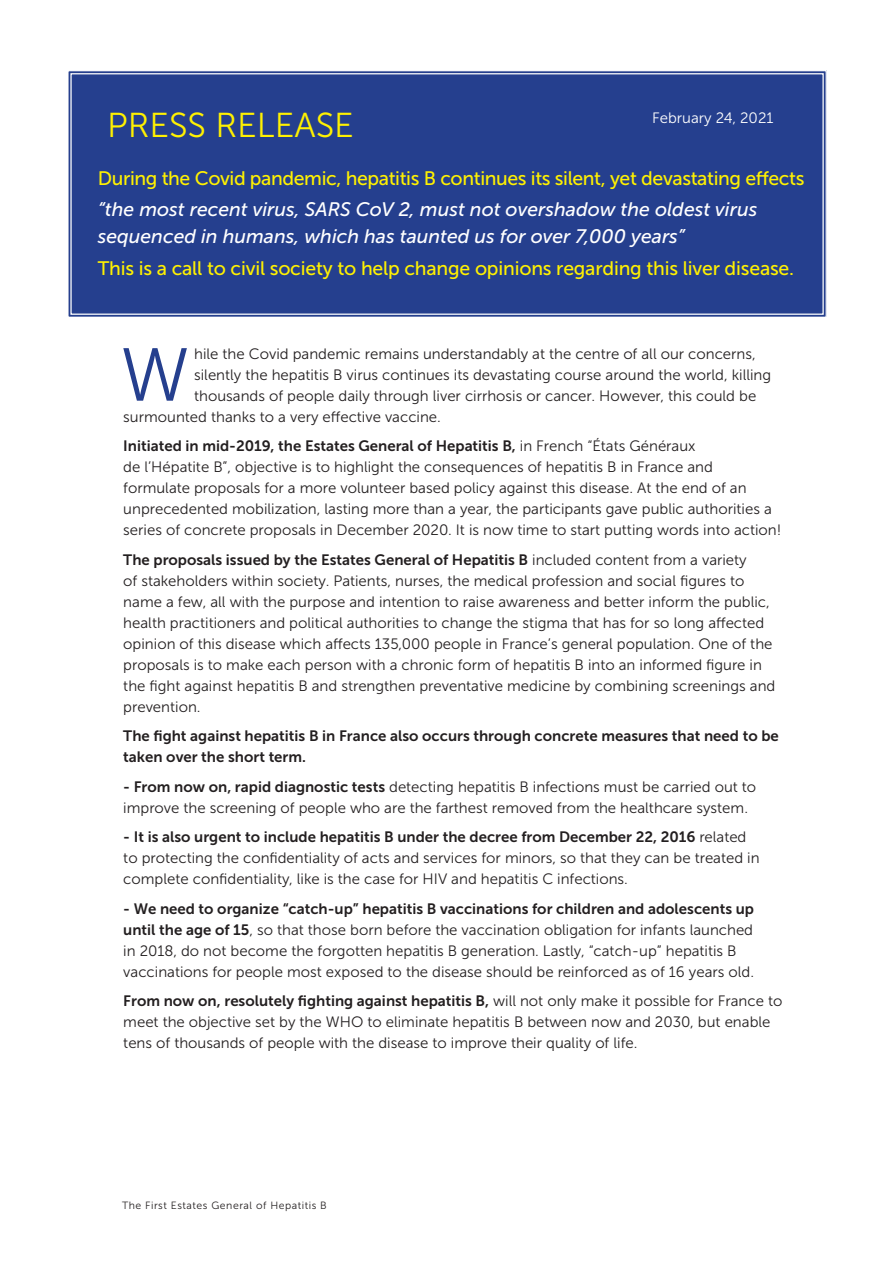
<style>
.page{position:relative;width:893px;height:1263px;background:#fff}
.page>*{position:absolute;margin:0;border:0;box-sizing:border-box;transform-origin:0 0}
.t1{font:74.7px "Museo Sans 300";color:#253f8e}
.t2{font:34.5px "Museo Sans 300";color:#fff101}
.t3{font:19.5px "Museo Sans 500";letter-spacing:-.02em;color:#fff101}
.t4{font:italic 19.5px/27px "Museo Sans 500";color:#fff}
.t5{font:15px/21px "Museo Sans 300";color:#231f20}
.t6{font:15px/21px "Museo Sans 700";color:#231f20}
.t7{font:15px "Museo Sans 300";color:#fff}
.t8{font:10.5px "Museo Sans 300";letter-spacing:.05em;color:#231f20}
.s1{font-family:"Museo Sans 300"}
.s2{font-family:"Museo Sans 700"}
</style>
<div class="page">
<div style="left:69px;top:72px;width:756px;height:244px;background:#253f8e"></div>
<div style="left:67px;top:70px;width:760px;height:248px;border:1px solid #fff"></div>
<div style="left:70px;top:73px;width:754px;height:242px;border:1px solid #fff"></div>
<p class="t7" style="left:652px;top:109px;width:123px">February 24, 2021</p>
<h2 class="t2" style="left:107px;top:107px;width:248px">PRESS RELEASE</h2>
<h3 class="t3" style="left:98px;top:168px;width:708px">During the Covid pandemic, hepatitis B continues its silent, yet devastating effects</h3>
<h3 class="t4" style="left:98px;top:196px;width:661px">“the most recent virus, SARS CoV 2, must not overshadow the oldest virus sequenced in humans, which has taunted us for over 7,000 years”</h3>
<h3 class="t3" style="left:98px;top:257px;width:698px">This is a call to civil society to help change opinions regarding this liver disease.</h3>
<h1 class="t1" style="left:120px;top:335px;width:71px">W</h1>
<p class="t5" style="left:194px;top:343px;width:563px">hile the Covid pandemic remains understandably at the centre of all our concerns,</p>
<p class="t5" style="left:194px;top:364px;width:578px">silently the hepatitis B virus continues its devastating course around the world, killing</p>
<p class="t5" style="left:194px;top:385px;width:564px">thousands of people daily through liver cirrhosis or cancer. However, this could be</p>
<p class="t5" style="left:123px;top:406px;width:319px">surmounted thanks to a very effective vaccine.</p>
<p class="t6" style="left:123px;top:435px;width:574px">Initiated in mid-2019, the Estates General of Hepatitis B, <span class="s1">in French “États Généraux</span></p>
<p class="t5" style="left:123px;top:457px;width:660px">de l’Hépatite B”, objective is to highlight the consequences of hepatitis B in France and formulate proposals for a more volunteer based policy against this disease. At the end of an unprecedented mobilization, lasting more than a year, the participants gave public authorities a series of concrete proposals in December 2020. It is now time to start putting words into action!</p>
<p class="t6" style="left:123px;top:549px;width:625px">The proposals issued by the Estates General of Hepatitis B <span class="s1">included content from a variety</span></p>
<p class="t5" style="left:123px;top:570px;width:654px">of stakeholders within society. Patients, nurses, the medical profession and social figures to name a few, all with the purpose and intention to raise awareness and better inform the public, health practitioners and political authorities to change the stigma that has for so long affected opinion of this disease which affects 135,000 people in France’s general population. One of the proposals is to make each person with a chronic form of hepatitis B into an informed figure in the fight against hepatitis B and strengthen preventative medicine by combining screenings and prevention.</p>
<p class="t6" style="left:123px;top:725px;width:657px">The fight against hepatitis B in France also occurs through concrete measures that need to be taken over the short term.</p>
<p class="t5" style="left:123px;top:776px;width:634px"><span class="s2">- From now on, rapid diagnostic tests</span> detecting hepatitis B infections must be carried out to improve the screening of people who are the farthest removed from the healthcare system.</p>
<p class="t6" style="left:123px;top:826px;width:625px">- It is also urgent to include hepatitis B under the decree from December 22, 2016 <span class="s1">related</span></p>
<p class="t5" style="left:123px;top:848px;width:638px">to protecting the confidentiality of acts and services for minors, so that they can be treated in complete confidentiality, like is the case for HIV and hepatitis C infections.</p>
<p class="t6" style="left:123px;top:898px;width:632px">- We need to organize “catch-up” hepatitis B vaccinations for children and adolescents up</p>
<p class="t5" style="left:123px;top:919px;width:632px"><span class="s2">until the age of 15</span>, so that those born before the vaccination obligation for infants launched in 2018, do not become the forgotten hepatitis B generation. Lastly, “catch-up” hepatitis B vaccinations for people most exposed to the disease should be reinforced as of 16 years old.</p>
<p class="t6" style="left:123px;top:990px;width:660px">From now on, resolutely fighting against hepatitis B, <span class="s1">will not only make it possible for France to</span></p>
<p class="t5" style="left:123px;top:1012px;width:649px">meet the objective set by the WHO to eliminate hepatitis B between now and 2030, but enable tens of thousands of people with the disease to improve their quality of life.</p>
<p class="t8" style="left:122px;top:1200px;width:206px">The First Estates General of Hepatitis B</p>
</div>
